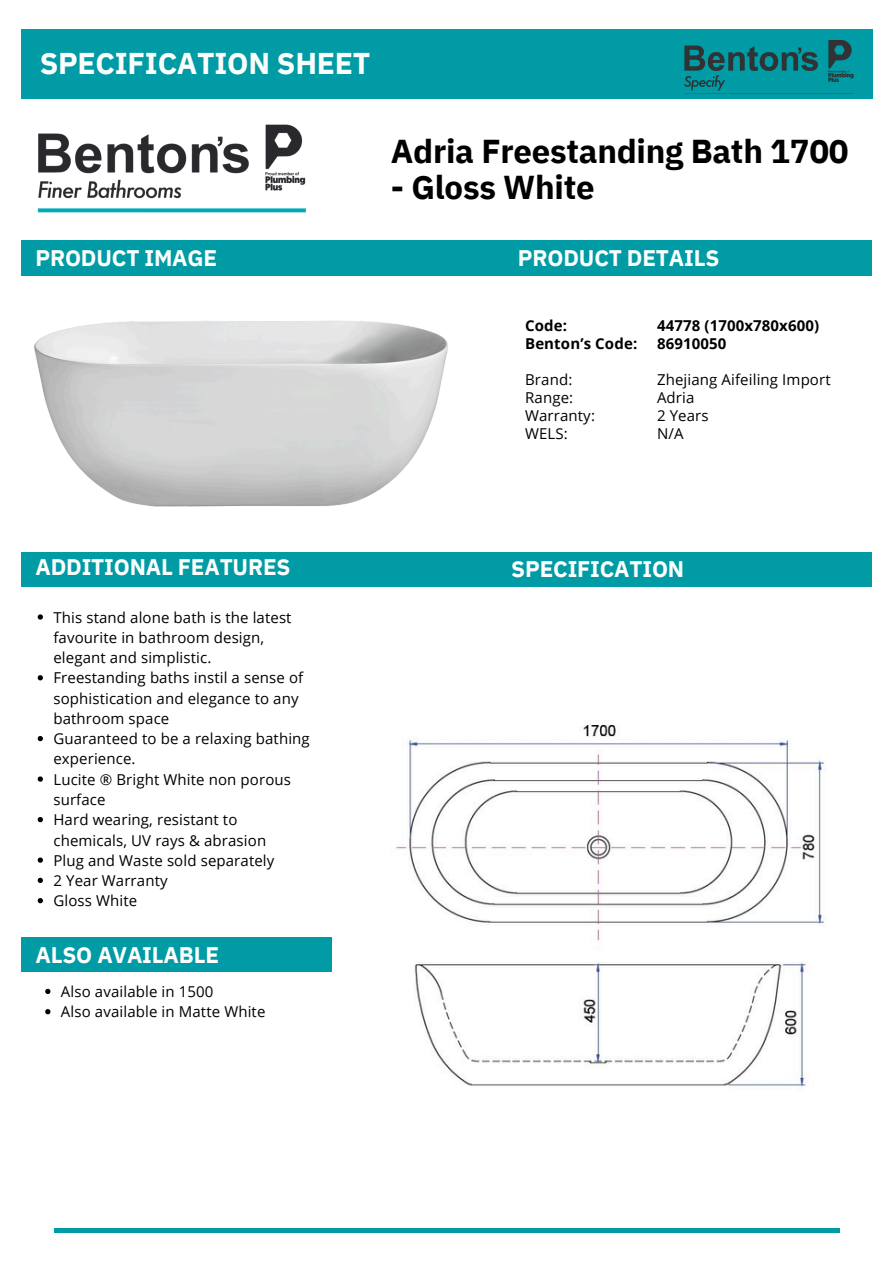
<style>
.page{position:relative;width:894px;height:1264px;background:#fff}
.page>*{position:absolute;margin:0;border:0;box-sizing:border-box;transform-origin:0 0}
.t1{font:700 33px "IBM Plex Sans";letter-spacing:-.01em;color:#000}
.t2{font:700 30px "IBM Plex Sans";letter-spacing:-.01em;color:#fcfefd}
.t3{font:700 22.5px "IBM Plex Sans";letter-spacing:-.01em;color:#fcfefd}
.t4{font:15px/20.2px "Open Sans";letter-spacing:.01em;color:#000}
.t5{font:700 15px/18px "Open Sans";letter-spacing:.01em;color:#000}
</style>
<div class="page">
<img style="left:34px;top:320px;width:414px;height:187px">
<div style="left:21px;top:30px;width:851px;height:69px;background:#009ba5"></div>
<img style="left:682px;top:41px;width:171px;height:55px">
<div style="left:22px;top:241px;width:849px;height:35px;background:#009ba5"></div>
<div style="left:54px;top:1228px;width:785px;height:5px;background:#009ca6"></div>
<div style="left:21px;top:552px;width:849px;height:35px;background:#009ba5"></div>
<svg style="left:38px;top:614px;width:5px;height:5px"></svg>
<svg style="left:38px;top:675px;width:5px;height:5px"></svg>
<svg style="left:38px;top:736px;width:5px;height:5px"></svg>
<svg style="left:38px;top:776px;width:5px;height:5px"></svg>
<svg style="left:38px;top:817px;width:5px;height:5px"></svg>
<svg style="left:38px;top:857px;width:5px;height:5px"></svg>
<svg style="left:38px;top:877px;width:5px;height:6px"></svg>
<svg style="left:38px;top:898px;width:5px;height:5px"></svg>
<div style="left:21px;top:937px;width:311px;height:34px;background:#009ba5"></div>
<svg style="left:45px;top:988px;width:5px;height:6px"></svg>
<svg style="left:45px;top:1009px;width:5px;height:5px"></svg>
<img style="left:37px;top:124px;width:269px;height:89px">
<img style="left:396px;top:725px;width:428px;height:362px">
<p class="t2" style="left:40px;top:43px;width:332px">SPECIFICATION SHEET</p>
<p class="t1" style="left:391px;top:129px;width:459px">Adria Freestanding Bath 1700</p>
<p class="t1" style="left:391px;top:165px;width:205px">- Gloss White</p>
<p class="t3" style="left:35px;top:243px;width:183px">PRODUCT IMAGE</p>
<p class="t3" style="left:518px;top:243px;width:203px">PRODUCT DETAILS</p>
<h3 class="t5" style="left:525px;top:316px;width:114px">Code:<br>Benton’s Code:</h3>
<h3 class="t4" style="left:525px;top:369px;width:49px">Brand:</h3>
<p class="t4" style="left:525px;top:388px;width:71px;line-height:18px">Range:<br>Warranty:</p>
<h4 class="t4" style="left:525px;top:423px;width:44px">WELS:</h4>
<p class="t5" style="left:656px;top:316px;width:164px">44778 (1700x780x600)<br>86910050</p>
<p class="t4" style="left:656px;top:369px;width:175px">Zhejiang Aifeiling Import</p>
<p class="t4" style="left:656px;top:387px;width:39px">Adria</p>
<h4 class="t4" style="left:656px;top:405px;width:53px">2 Years</h4>
<p class="t4" style="left:656px;top:423px;width:28px">N/A</p>
<p class="t3" style="left:35px;top:551px;width:256px">ADDITIONAL FEATURES</p>
<h3 class="t3" style="left:511px;top:554px;width:174px">SPECIFICATION</h3>
<p class="t4" style="left:53px;top:606px;width:239px">This stand alone bath is the latest favourite in bathroom design, elegant and simplistic.</p>
<p class="t4" style="left:53px;top:667px;width:251px">Freestanding baths instil a sense of sophistication and elegance to any bathroom space</p>
<h3 class="t4" style="left:53px;top:728px;width:258px">Guaranteed to be a relaxing bathing experience.</h3>
<h3 class="t4" style="left:53px;top:768px;width:239px">Lucite ® Bright White non porous surface</h3>
<p class="t4" style="left:53px;top:809px;width:214px">Hard wearing, resistant to chemicals, UV rays &amp; abrasion</p>
<p class="t4" style="left:53px;top:849px;width:222px">Plug and Waste sold separately</p>
<p class="t4" style="left:53px;top:870px;width:116px">2 Year Warranty</p>
<p class="t4" style="left:53px;top:890px;width:85px">Gloss White</p>
<p class="t3" style="left:35px;top:939px;width:185px">ALSO AVAILABLE</p>
<p class="t4" style="left:61px;top:981px;width:154px">Also available in 1500</p>
<p class="t4" style="left:61px;top:1001px;width:206px">Also available in Matte White</p>
</div>
